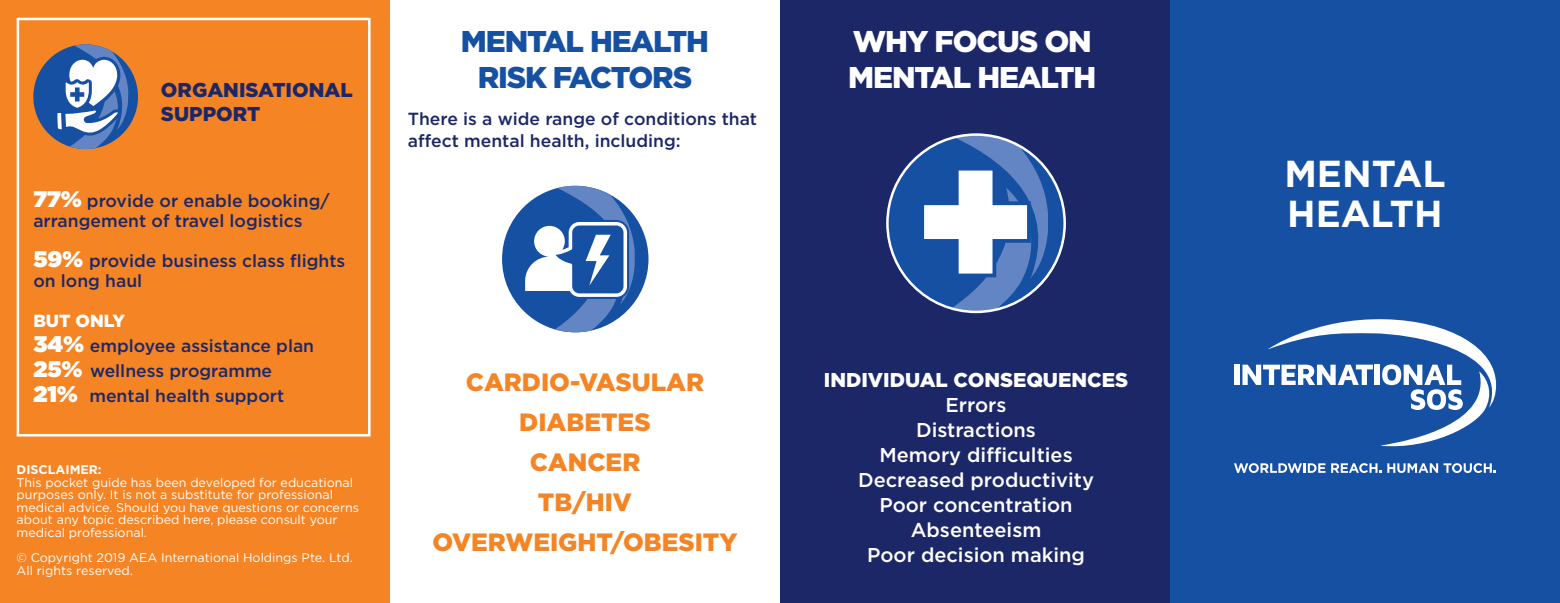
<style>
.page{position:relative;width:1560px;height:603px;background:#fff}
.page>*{position:absolute;margin:0;border:0;box-sizing:border-box;transform-origin:0 0}
.t1{font:700 37.5px "Gotham";color:#fff}
.t2{font:900 30px "Gotham";letter-spacing:-.04em;color:#1650a3}
.t3{font:900 30px "Gotham";letter-spacing:-.04em;color:#fff}
.t4{font:900 25px "Gotham";color:#f58425}
.t5{font:500 20px "Gotham";color:#fff}
.t6{font:900 20px "Gotham";color:#fff}
.t7{font:900 20px/24px "Gotham";color:#1c2767}
.t8{font:500 17.5px/20px "Gotham";color:#1c2767}
.t9{font:900 17.5px "Gotham";color:#fff}
.t10{font:12.5px/12.5px "Gotham";color:#fff}
.t11{font:700 12.5px "Gotham";color:#fff}
.s1{font-weight:900;font-size:22.5px;color:#fff}
</style>
<div class="page">
<div style="left:0;top:0;width:390px;height:602px;background:#f58425"></div>
<div style="left:1169px;top:0;width:390px;height:602px;background:#1650a3"></div>
<svg style="left:1234px;top:463px;width:203px;height:9px"></svg>
<svg style="left:1443px;top:463px;width:52px;height:9px"></svg>
<div style="left:1233px;top:364px;width:5px;height:21px;background:#fff"></div>
<svg style="left:1242px;top:319px;width:255px;height:128px"></svg>
<svg style="left:33px;top:17px;width:106px;height:133px"></svg>
<div style="left:17px;top:18px;width:353px;height:418px;border:2px solid #fff"></div>
<div style="left:780px;top:0;width:389px;height:602px;background:#1c2767"></div>
<div style="left:887px;top:134px;width:177px;height:178px;background:#1650a3;border-radius:50%"></div>
<svg style="left:916px;top:134px;width:138px;height:178px"></svg>
<div style="left:502px;top:186px;width:146px;height:146px;background:#1650a3;border-radius:50%"></div>
<svg style="left:521px;top:186px;width:119px;height:147px"></svg>
<p class="t7" style="left:161px;top:77px;width:193px">ORGANISATIONAL<br>SUPPORT</p>
<p class="t8" style="left:33px;top:190px;width:298px"><span class="s1">77%</span> provide or enable booking/ arrangement of travel logistics</p>
<p class="t8" style="left:33px;top:250px;width:313px"><span class="s1">59%</span> provide business class flights on long haul</p>
<p class="t9" style="left:33px;top:308px;width:93px">BUT ONLY</p>
<p class="t8" style="left:33px;top:335px;width:282px"><span class="s1">34%</span> employee assistance plan</p>
<p class="t8" style="left:33px;top:360px;width:240px"><span class="s1">25%</span> wellness programme</p>
<p class="t8" style="left:33px;top:385px;width:252px"><span class="s1">21%</span> mental health support</p>
<p class="t11" style="left:17px;top:461px;width:86px">DISCLAIMER:</p>
<p class="t10" style="left:17px;top:475px;width:344px">This pocket guide has been developed for educational purposes only. It is not a substitute for professional medical advice. Should you have questions or concerns about any topic described here, please consult your medical professional.</p>
<p class="t10" style="left:17px;top:550px;width:337px">© Copyright 2019 AEA International Holdings Pte. Ltd.<br>All rights reserved.</p>
<p class="t2" style="left:461px;top:21px;width:249px">MENTAL HEALTH</p>
<p class="t2" style="left:477px;top:57px;width:216px">RISK FACTORS</p>
<p class="t8" style="left:408px;top:107px;width:351px;line-height:22.5px">There is a wide range of conditions that affect mental health, including:</p>
<p class="t4" style="left:466px;top:364px;width:239px">CARDIO-VASULAR</p>
<p class="t4" style="left:519px;top:404px;width:133px">DIABETES</p>
<p class="t4" style="left:529px;top:444px;width:112px">CANCER</p>
<p class="t4" style="left:538px;top:484px;width:95px">TB/HIV</p>
<p class="t4" style="left:432px;top:524px;width:306px">OVERWEIGHT/OBESITY</p>
<p class="t3" style="left:852px;top:21px;width:240px">WHY FOCUS ON</p>
<p class="t3" style="left:848px;top:57px;width:249px">MENTAL HEALTH</p>
<p class="t6" style="left:823px;top:366px;width:306px">INDIVIDUAL CONSEQUENCES</p>
<p class="t5" style="left:945px;top:391px;width:62px">Errors</p>
<p class="t5" style="left:916px;top:416px;width:121px">Distractions</p>
<p class="t5" style="left:879px;top:441px;width:195px">Memory difficulties</p>
<p class="t5" style="left:858px;top:466px;width:237px">Decreased productivity</p>
<p class="t5" style="left:879px;top:491px;width:195px">Poor concentration</p>
<p class="t5" style="left:910px;top:516px;width:132px">Absenteeism</p>
<p class="t5" style="left:867px;top:541px;width:219px">Poor decision making</p>
<p class="t1" style="left:1284px;top:149px;width:163px">MENTAL</p>
<p class="t1" style="left:1286px;top:189px;width:157px">HEALTH</p>
</div>
